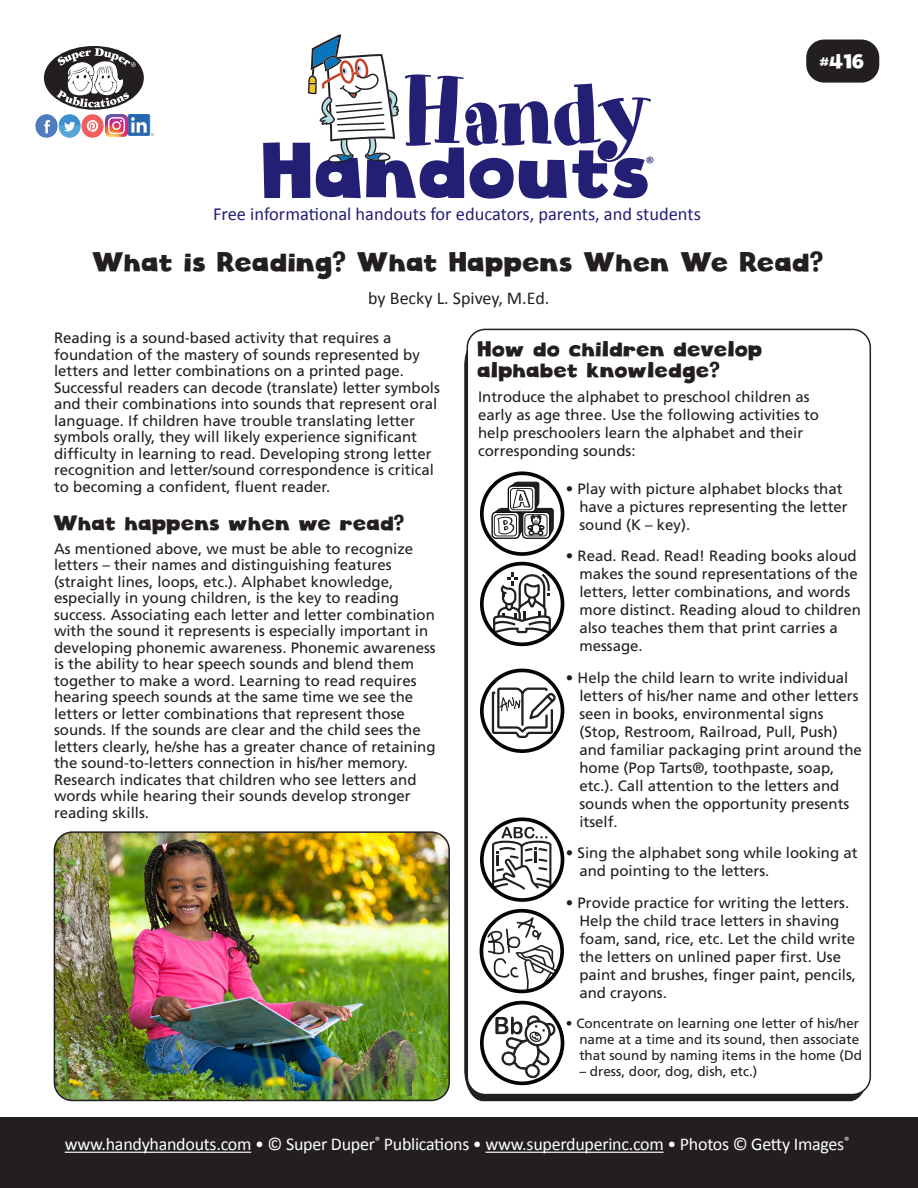
<style>
.page{position:relative;width:918px;height:1188px;background:#fff}
.page>*{position:absolute;margin:0;border:0;box-sizing:border-box;transform-origin:0 0}
.t1{font:93.75px "Art Department JNL";letter-spacing:-.03em;color:#231f75}
.t2{font:76.8px "Cloudy Witha Chanceof Love";color:#231f75}
.HH_Title{font:27px "Cloudy Witha Chanceof Love";color:#231f20}
.HH_Text{font:21px/21px "Cloudy Witha Chanceof Love";color:#231f20}
.t3{font:19.5px "Cloudy Witha Chanceof Love";color:#fff}
.t4{font:18.45px "Calibri";color:#231f75}
.t5{font:18px "Calibri";letter-spacing:-.015em;color:#fff}
.HH_Author{font:18px "Calibri";color:#231f20}
.t6{font:18px "Calibri";color:#231f75}
.HH_Text-2{font:15px/16.5px "Frutiger";color:#231f20}
.HH_Text-3{font:13.5px/16.2px "Frutiger";color:#231f20}
</style>
<div class="page">
<div style="left:806px;top:40px;width:73px;height:43px;background:#231f20;border-radius:18px"></div>
<div style="left:0;top:1118px;width:918px;height:70px;background:#231f20"></div>
<div style="left:44px;top:46px;width:100px;height:64px;background:#231f20;border-radius:50%"></div>
<svg style="left:56px;top:48px;width:80px;height:60px"></svg>
<img style="left:36px;top:115px;width:68px;height:22px">
<img style="left:106px;top:115px;width:21px;height:21px">
<hr style="left:65px;top:1152px;width:186px;height:1px;background:#fff">
<hr style="left:486px;top:1152px;width:178px;height:1px;background:#fff">
<img style="left:129px;top:115px;width:24px;height:21px">
<svg style="left:308px;top:34px;width:91px;height:129px"></svg>
<div style="left:467px;top:329px;width:404px;height:766px;border:2px solid #231f20;border-radius:18px"></div>
<div style="left:492px;top:512px;width:28px;height:27px;background:#231f20;border-radius:5px"></div>
<div style="left:522px;top:512px;width:28px;height:27px;background:#231f20;border-radius:5px"></div>
<div style="left:480px;top:471px;width:84px;height:85px;border:4px solid #040503;border-radius:50%"></div>
<svg style="left:492px;top:481px;width:62px;height:57px"></svg>
<svg style="left:493px;top:572px;width:58px;height:61px"></svg>
<div style="left:480px;top:562px;width:84px;height:84px;border:4px solid #040503;border-radius:50%"></div>
<div style="left:480px;top:669px;width:84px;height:84px;border:4px solid #040503;border-radius:50%"></div>
<svg style="left:491px;top:686px;width:67px;height:53px"></svg>
<div style="left:480px;top:817px;width:84px;height:85px;border:4px solid #040503;border-radius:50%"></div>
<div style="left:480px;top:1001px;width:84px;height:84px;border:4px solid #040503;border-radius:50%"></div>
<svg style="left:495px;top:1014px;width:62px;height:65px"></svg>
<img style="left:54px;top:834px;width:395px;height:266px">
<div style="left:54px;top:831px;width:396px;height:270px;border:2px solid #231f20;border-radius:18px"></div>
<svg style="left:464px;top:827px;width:93px;height:168px"></svg>
<p class="t1" style="left:402px;top:57px;width:252px">Handy</p>
<p class="t2" style="left:264px;top:123px;width:391px">Handouts</p>
<p class="t6" style="left:646px;top:150px;width:11px">®</p>
<p class="t4" style="left:213px;top:201px;width:489px">Free informational handouts for educators, parents, and students</p>
<p class="t3" style="left:820px;top:49px;width:46px">#416</p>
<p class="HH_Title" style="left:93px;top:245px;width:733px">What is Reading? What Happens When We Read?</p>
<p class="HH_Author" style="left:368px;top:285px;width:183px">by Becky L. Spivey, M.Ed.</p>
<p class="HH_Text-2" style="left:54px;top:330px;width:387px">Reading is a sound-based activity that requires a foundation of the mastery of sounds represented by letters and letter combinations on a printed page.<br>Successful readers can decode (translate) letter symbols and their combinations into sounds that represent oral language. If children have trouble translating letter symbols orally, they will likely experience significant difficulty in learning to read. Developing strong letter recognition and letter/sound correspondence is critical to becoming a confident, fluent reader.</p>
<p class="HH_Text" style="left:54px;top:513px;width:353px">What happens when we read?</p>
<p class="HH_Text-2" style="left:54px;top:540px;width:383px">As mentioned above, we must be able to recognize letters – their names and distinguishing features (straight lines, loops, etc.). Alphabet knowledge, especially in young children, is the key to reading success. Associating each letter and letter combination with the sound it represents is especially important in developing phonemic awareness. Phonemic awareness is the ability to hear speech sounds and blend them together to make a word. Learning to read requires hearing speech sounds at the same time we see the letters or letter combinations that represent those sounds. If the sounds are clear and the child sees the letters clearly, he/she has a greater chance of retaining the sound-to-letters connection in his/her memory.<br>Research indicates that children who see letters and words while hearing their sounds develop stronger reading skills.</p>
<p class="HH_Text" style="left:478px;top:339px;width:287px">How do children develop alphabet knowledge?</p>
<p class="HH_Text-2" style="left:478px;top:387px;width:342px;line-height:18px">Introduce the alphabet to preschool children as early as age three. Use the following activities to help preschoolers learn the alphabet and their corresponding sounds:</p>
<p class="HH_Text-2" style="left:579px;top:480px;width:270px;line-height:18px;text-indent:-14px">• Play with picture alphabet blocks that have a pictures representing the letter sound (K – key).</p>
<p class="HH_Text-2" style="left:579px;top:547px;width:283px;line-height:18px;text-indent:-14px">• Read. Read. Read! Reading books aloud makes the sound representations of the letters, letter combinations, and words more distinct. Reading aloud to children also teaches them that print carries a message.</p>
<p class="HH_Text-2" style="left:579px;top:669px;width:284px;line-height:18px;text-indent:-14px">• Help the child learn to write individual letters of his/her name and other letters seen in books, environmental signs (Stop, Restroom, Railroad, Pull, Push) and familiar packaging print around the home (Pop Tarts®, toothpaste, soap, etc.). Call attention to the letters and sounds when the opportunity presents itself.</p>
<p class="HH_Text-2" style="left:579px;top:844px;width:280px;line-height:18px;text-indent:-14px">• Sing the alphabet song while looking at and pointing to the letters.</p>
<p class="HH_Text-2" style="left:579px;top:894px;width:278px;line-height:18px;text-indent:-14px">• Provide practice for writing the letters.<br>Help the child trace letters in shaving foam, sand, rice, etc. Let the child write the letters on unlined paper first. Use paint and brushes, finger paint, pencils, and crayons.</p>
<p class="HH_Text-3" style="left:579px;top:1015px;width:284px;text-indent:-14px">• Concentrate on learning one letter of his/her name at a time and its sound, then associate that sound by naming items in the home (Dd</p>
<p class="HH_Text-3" style="left:579px;top:1063px;width:180px">– dress, door, dog, dish, etc.)</p>
<p class="t5" style="left:65px;top:1132px;width:786px">www.handyhandouts.com • © Super Duper<sup>®</sup> Publications • www.superduperinc.com • Photos © Getty Images<sup>®</sup></p>
</div>
